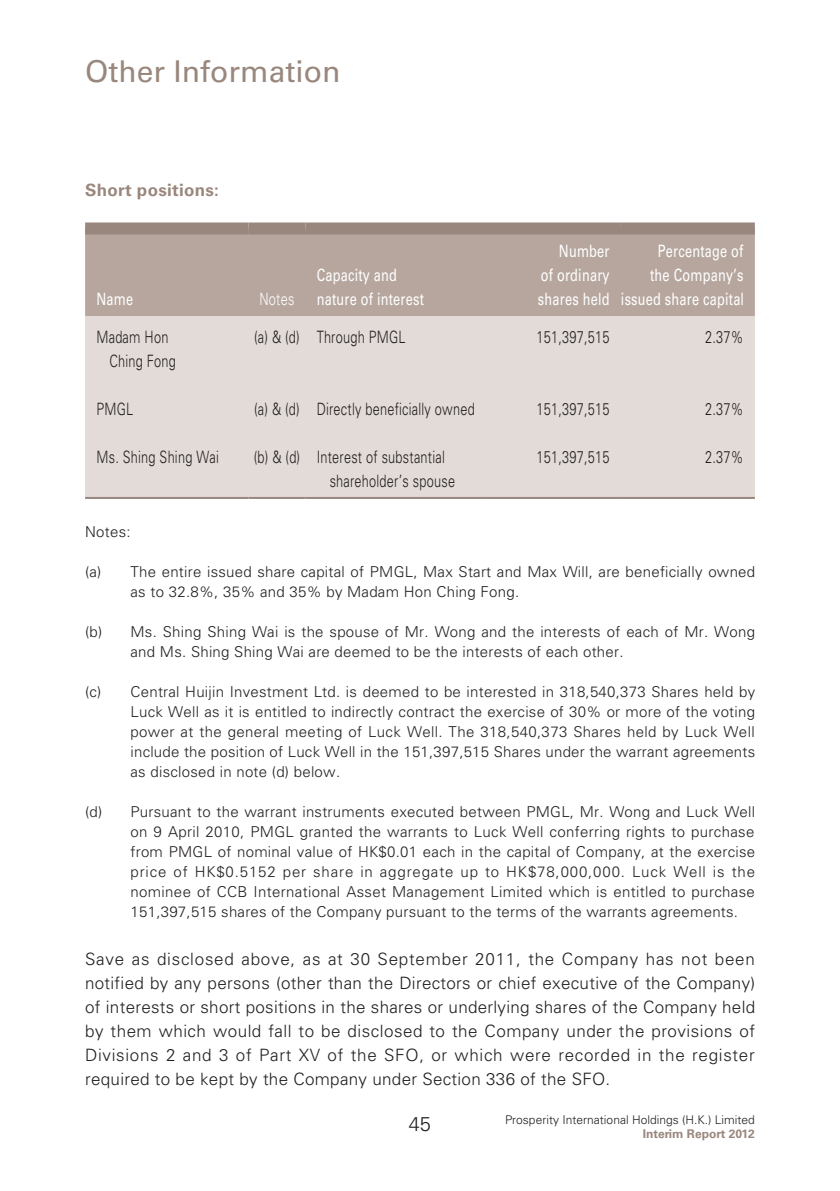
<style>
.page{position:relative;width:840px;height:1191px;background:#fff}
.page>*{position:absolute;margin:0;border:0;box-sizing:border-box;transform-origin:0 0}
.t1{font:30px "Univers LT Std";color:#99877d}
.t2{font:300 20px "Univers LT Std";color:#231f20}
.t3{font:300 17px/24px "Univers LT Std";letter-spacing:.015em;color:#231f20;text-align:justify}
.t4{font:300 17px/24px "Univers LT Std";letter-spacing:.015em;color:#231f20;scale:.75 1}
.t5{font:17px/24px "Univers LT Std";letter-spacing:.015em;color:#fff;scale:.75 1}
.t6{font:700 17px "Univers LT Std";letter-spacing:.015em;color:#99877d}
.t7{font:300 17px "Univers LT Std";letter-spacing:.015em;color:#fff;scale:.75 1}
.t8{font:300 15px/20px "Univers LT Std";letter-spacing:.015em;color:#231f20}
.t9{font:300 12px "Univers LT Std";color:#231f20}
.t10{font:700 12px "Univers LT Std";color:#99877d}
</style>
<div class="page">
<div style="left:85px;top:234px;width:669px;height:82px;background:#b6a69e"></div>
<div style="left:85px;top:316px;width:669px;height:181px;background:#e2dbd7"></div>
<div style="left:85px;top:222px;width:163px;height:12px;background:#99877d"></div>
<div style="left:248px;top:222px;width:57px;height:12px;background:#99877d"></div>
<div style="left:305px;top:222px;width:181px;height:12px;background:#99877d"></div>
<div style="left:486px;top:222px;width:134px;height:12px;background:#99877d"></div>
<div style="left:620px;top:222px;width:134px;height:12px;background:#99877d"></div>
<hr style="left:85px;top:497px;width:163px;height:2px;background:#99877d">
<hr style="left:248px;top:497px;width:57px;height:2px;background:#99877d">
<hr style="left:305px;top:497px;width:181px;height:2px;background:#99877d">
<hr style="left:486px;top:497px;width:134px;height:2px;background:#99877d">
<hr style="left:620px;top:497px;width:134px;height:2px;background:#99877d">
<h1 class="t1" style="left:85px;top:53px;width:256px">Other Information</h1>
<p class="t6" style="left:85px;top:180px;width:135px">Short positions:</p>
<p class="t5" style="left:96px;top:287px;width:51px">Name</p>
<p class="t7" style="left:259px;top:289px;width:48px">Notes</p>
<p class="t5" style="left:316px;top:263px;width:144px">Capacity and nature of interest</p>
<p class="t5" style="left:537px;top:239px;width:97px;text-align:justify;text-indent:21px">Number of ordinary shares held</p>
<p class="t5" style="left:620px;top:239px;width:166px;text-align:right">Percentage of<br>the Company’s issued share capital</p>
<p class="t4" style="left:109px;top:325px;width:90px;text-indent:-13px">Madam Hon<br>Ching Fong</p>
<p class="t4" style="left:254px;top:325px;width:203px">(a) &amp; (d) Through PMGL</p>
<p class="t4" style="left:536px;top:325px;width:99px">151,397,515</p>
<p class="t4" style="left:704px;top:325px;width:53px">2.37%</p>
<p class="t4" style="left:96px;top:397px;width:51px">PMGL</p>
<p class="t4" style="left:254px;top:397px;width:295px">(a) &amp; (d) Directly beneficially owned</p>
<p class="t4" style="left:536px;top:397px;width:99px">151,397,515</p>
<p class="t4" style="left:704px;top:397px;width:53px">2.37%</p>
<p class="t4" style="left:96px;top:445px;width:164px">Ms. Shing Shing Wai</p>
<p class="t4" style="left:329px;top:445px;width:169px;text-indent:-76px">(b) &amp; (d) Interest of substantial shareholder’s spouse</p>
<p class="t4" style="left:536px;top:445px;width:99px">151,397,515</p>
<p class="t4" style="left:704px;top:445px;width:53px">2.37%</p>
<p class="t8" style="left:85px;top:522px;width:47px">Notes:</p>
<p class="t8" style="left:130px;top:562px;width:626px;text-indent:-45px">(a) The entire issued share capital of PMGL, Max Start and Max Will, are beneficially owned as to 32.8%, 35% and 35% by Madam Hon Ching Fong.</p>
<p class="t8" style="left:130px;top:622px;width:625px;text-indent:-45px">(b) Ms. Shing Shing Wai is the spouse of Mr. Wong and the interests of each of Mr. Wong and Ms. Shing Shing Wai are deemed to be the interests of each other.</p>
<p class="t8" style="left:130px;top:682px;width:626px;text-align:justify;text-indent:-45px">(c) Central Huijin Investment Ltd. is deemed to be interested in 318,540,373 Shares held by Luck Well as it is entitled to indirectly contract the exercise of 30% or more of the voting power at the general meeting of Luck Well. The 318,540,373 Shares held by Luck Well include the position of Luck Well in the 151,397,515 Shares under the warrant agreements as disclosed in note (d) below.</p>
<p class="t8" style="left:130px;top:802px;width:625px;text-align:justify;text-indent:-45px">(d) Pursuant to the warrant instruments executed between PMGL, Mr. Wong and Luck Well on 9 April 2010, PMGL granted the warrants to Luck Well conferring rights to purchase from PMGL of nominal value of HK$0.01 each in the capital of Company, at the exercise price of HK$0.5152 per share in aggregate up to HK$78,000,000. Luck Well is the nominee of CCB International Asset Management Limited which is entitled to purchase 151,397,515 shares of the Company pursuant to the terms of the warrants agreements.</p>
<p class="t3" style="left:85px;top:947px;width:671px">Save as disclosed above, as at 30 September 2011, the Company has not been notified by any persons (other than the Directors or chief executive of the Company) of interests or short positions in the shares or underlying shares of the Company held by them which would fall to be disclosed to the Company under the provisions of Divisions 2 and 3 of Part XV of the SFO, or which were recorded in the register required to be kept by the Company under Section 336 of the SFO.</p>
<h2 class="t2" style="left:408px;top:1111px;width:24px">45</h2>
<p class="t9" style="left:505px;top:1112px;width:251px">Prosperity International Holdings (H.K.) Limited</p>
<p class="t10" style="left:642px;top:1127px;width:113px">Interim Report 2012</p>
</div>
